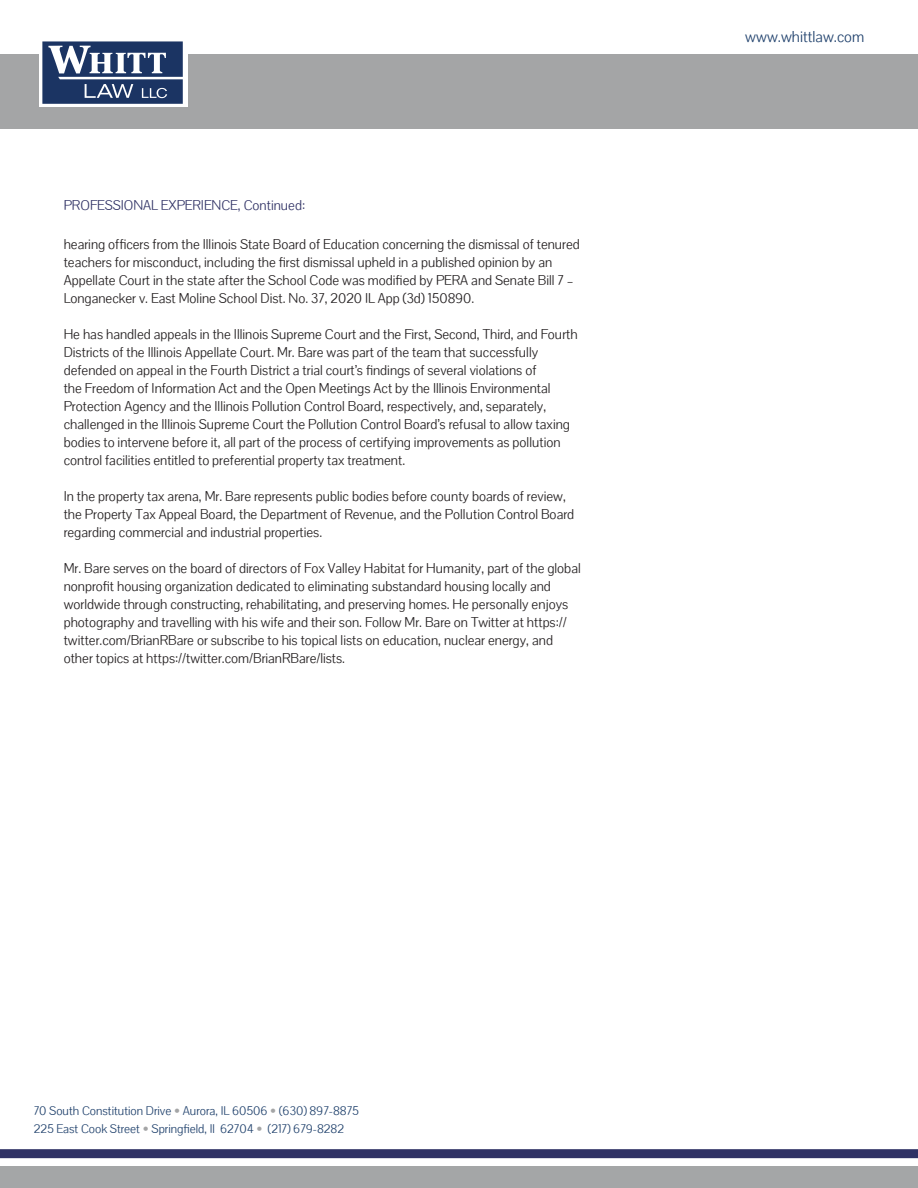
<style>
.page{position:relative;width:918px;height:1188px;background:#fff}
.page>*{position:absolute;margin:0;border:0;box-sizing:border-box;transform-origin:0 0}
.t1{font:15px "Pontano Sans";color:#21426d}
.t2{font:13.5px/18px "Pontano Sans";color:#231f20}
.t3{font:13.5px "Pontano Sans";color:#303265}
.t4{font:12px "Pontano Sans";color:#21426d}
.s1{font-family:"Helvetica Neue LT Std";font-weight:100;font-stretch:condensed;color:#a4a5a6}
</style>
<div class="page">
<div style="left:0;top:54px;width:918px;height:75px;background:#a4a5a6"></div>
<div style="left:0;top:1166px;width:918px;height:22px;background:#a4a6a7"></div>
<div style="left:0;top:1149px;width:918px;height:9px;background:#303265"></div>
<div style="left:39px;top:37px;width:148px;height:70px;background:#fff"></div>
<svg style="left:42px;top:41px;width:141px;height:63px"></svg>
<p class="t3" style="left:64px;top:197px;width:243px">PROFESSIONAL EXPERIENCE, Continued:</p>
<p class="t2" style="left:64px;top:235px;width:518px">hearing officers from the Illinois State Board of Education concerning the dismissal of tenured teachers for misconduct, including the first dismissal upheld in a published opinion by an Appellate Court in the state after the School Code was modified by PERA and Senate Bill 7 – Longanecker v. East Moline School Dist. No. 37, 2020 IL App (3d) 150890.</p>
<p class="t2" style="left:64px;top:325px;width:515px">He has handled appeals in the Illinois Supreme Court and the First, Second, Third, and Fourth Districts of the Illinois Appellate Court. Mr. Bare was part of the team that successfully defended on appeal in the Fourth District a trial court’s findings of several violations of<br>the Freedom of Information Act and the Open Meetings Act by the Illinois Environmental Protection Agency and the Illinois Pollution Control Board, respectively, and, separately, challenged in the Illinois Supreme Court the Pollution Control Board’s refusal to allow taxing bodies to intervene before it, all part of the process of certifying improvements as pollution control facilities entitled to preferential property tax treatment.</p>
<p class="t2" style="left:64px;top:487px;width:512px">In the property tax arena, Mr. Bare represents public bodies before county boards of review, the Property Tax Appeal Board, the Department of Revenue, and the Pollution Control Board regarding commercial and industrial properties.</p>
<p class="t2" style="left:64px;top:559px;width:519px">Mr. Bare serves on the board of directors of Fox Valley Habitat for Humanity, part of the global nonprofit housing organization dedicated to eliminating substandard housing locally and worldwide through constructing, rehabilitating, and preserving homes. He personally enjoys photography and travelling with his wife and their son. Follow Mr. Bare on Twitter at https:// twitter.com/BrianRBare or subscribe to his topical lists on education, nuclear energy, and other topics at https://twitter.com/BrianRBare/lists.</p>
<p class="t1" style="left:745px;top:27px;width:121px">www.whittlaw.com</p>
<p class="t4" style="left:34px;top:1103px;width:327px">70 South Constitution Drive <span class="s1">•</span> Aurora, IL 60506 <span class="s1">•</span> (630) 897-8875</p>
<p class="t4" style="left:34px;top:1121px;width:312px">225 East Cook Street <span class="s1">•</span> Springfield, Il 62704 <span class="s1">•</span> (217) 679-8282</p>
</div>
